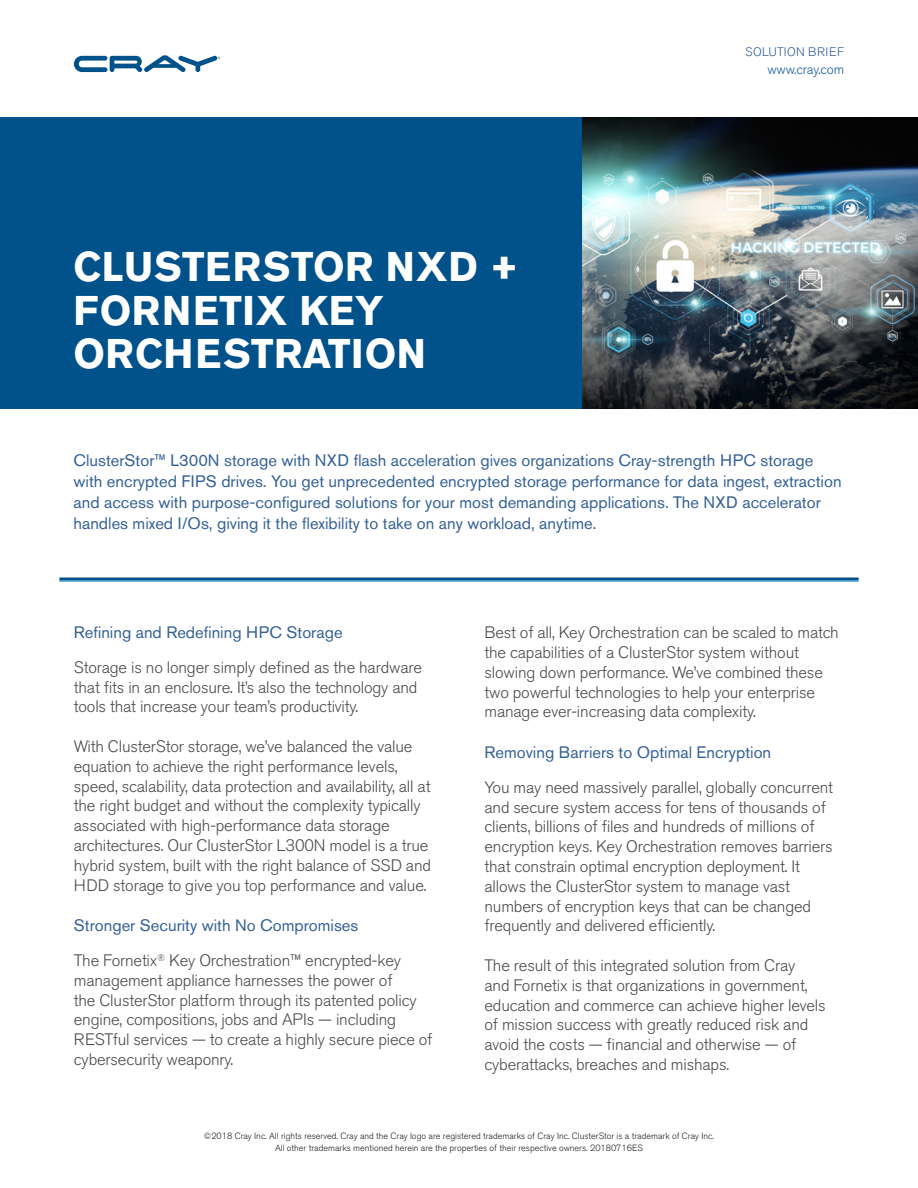
<style>
.page{position:relative;width:918px;height:1188px;background:#fff}
.page>*{position:absolute;margin:0;border:0;box-sizing:border-box;transform-origin:0 0}
.Body_Text{font:700 41.1px/43.5px "Akzidenz Grotesk BE";letter-spacing:.01em;color:#fff}
.t1{font:300 16.5px/19.8px "Akzidenz Grotesk BE";letter-spacing:-.01em;color:#494a4b}
.Body_Text-2{font:16.5px/21px "Akzidenz Grotesk BE";color:#346195}
.Body_Text-3{font:300 13.5px "Akzidenz Grotesk BE";letter-spacing:-.01em;color:#175d9e}
.Body_Text-4{font:300 12.3px "Akzidenz Grotesk BE";letter-spacing:.03em;color:#346195}
.copyright_and_Image{font:300 9px "Akzidenz Grotesk BE";color:#231f20}
</style>
<div class="page">
<img style="left:581px;top:117px;width:337px;height:291px">
<div style="left:0;top:117px;width:581px;height:292px;background:#01518a"></div>
<hr style="left:59px;top:580px;width:800px;height:2px;background:#61b3e4">
<hr style="left:59px;top:578px;width:800px;height:2px;background:#01518a">
<svg style="left:74px;top:55px;width:146px;height:17px"></svg>
<p class="Body_Text" style="left:74px;top:245px;width:447px">CLUSTERSTOR NXD +<br>FORNETIX KEY<br>ORCHESTRATION</p>
<p class="Body_Text-4" style="left:745px;top:45px;width:100px">SOLUTION BRIEF</p>
<p class="Body_Text-3" style="left:767px;top:62px;width:78px">www.cray.com</p>
<p class="Body_Text-2" style="left:74px;top:450px;width:770px">ClusterStor™ L300N storage with NXD flash acceleration gives organizations Cray-strength HPC storage with encrypted FIPS drives. You get unprecedented encrypted storage performance for data ingest, extraction and access with purpose-configured solutions for your most demanding applications. The NXD accelerator handles mixed I/Os, giving it the flexibility to take on any workload, anytime.</p>
<p class="Body_Text-2" style="left:74px;top:622px;width:270px">Refining and Redefining HPC Storage</p>
<p class="t1" style="left:74px;top:658px;width:350px">Storage is no longer simply defined as the hardware that fits in an enclosure. It’s also the technology and tools that increase your team’s productivity.</p>
<p class="t1" style="left:74px;top:737px;width:359px">With ClusterStor storage, we’ve balanced the value equation to achieve the right performance levels, speed, scalability, data protection and availability, all at the right budget and without the complexity typically associated with high-performance data storage architectures. Our ClusterStor L300N model is a true hybrid system, built with the right balance of SSD and HDD storage to give you top performance and value.</p>
<p class="Body_Text-2" style="left:74px;top:915px;width:286px">Stronger Security with No Compromises</p>
<p class="t1" style="left:74px;top:951px;width:360px">The Fornetix<sup>®</sup> Key Orchestration™ encrypted-key management appliance harnesses the power of<br>the ClusterStor platform through its patented policy engine, compositions, jobs and APIs — including RESTful services — to create a highly secure piece of cybersecurity weaponry.</p>
<p class="t1" style="left:484px;top:623px;width:356px">Best of all, Key Orchestration can be scaled to match the capabilities of a ClusterStor system without slowing down performance. We’ve combined these two powerful technologies to help your enterprise manage ever-increasing data complexity.</p>
<p class="Body_Text-2" style="left:484px;top:742px;width:288px">Removing Barriers to Optimal Encryption</p>
<p class="t1" style="left:485px;top:778px;width:350px">You may need massively parallel, globally concurrent and secure system access for tens of thousands of clients, billions of files and hundreds of millions of encryption keys. Key Orchestration removes barriers that constrain optimal encryption deployment. It allows the ClusterStor system to manage vast numbers of encryption keys that can be changed frequently and delivered efficiently.</p>
<p class="t1" style="left:485px;top:956px;width:343px">The result of this integrated solution from Cray<br>and Fornetix is that organizations in government, education and commerce can achieve higher levels of mission success with greatly reduced risk and avoid the costs — financial and otherwise — of cyberattacks, breaches and mishaps.</p>
<p class="copyright_and_Image" style="left:204px;top:1131px;width:512px">©2018 Cray Inc. All rights reserved. Cray and the Cray logo are registered trademarks of Cray Inc. ClusterStor is a trademark of Cray Inc.</p>
<p class="copyright_and_Image" style="left:275px;top:1143px;width:369px">All other trademarks mentioned herein are the properties of their respective owners. 20180716ES</p>
</div>
